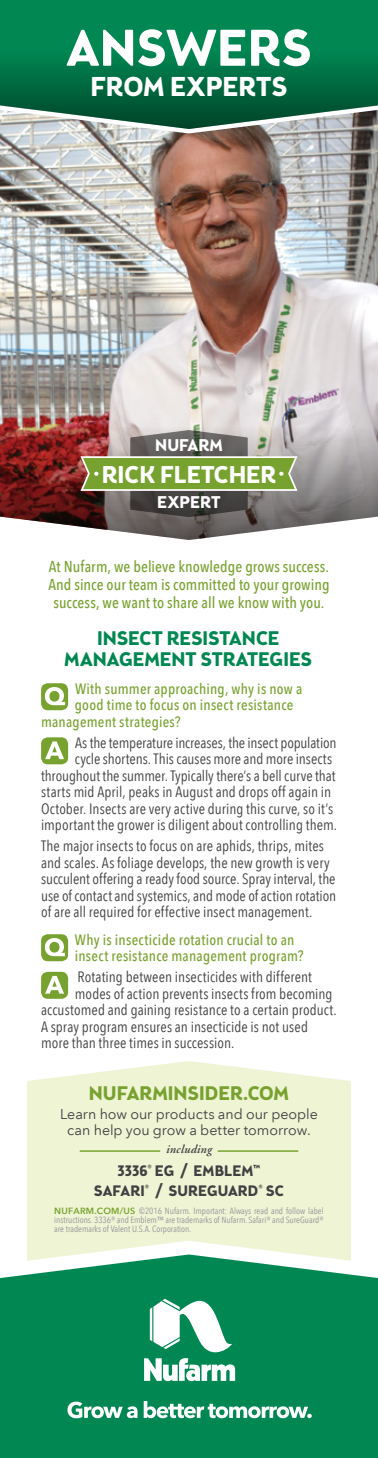
<style>
.page{position:relative;width:378px;height:1458px;background:#fff}
.page>*{position:absolute;margin:0;border:0;box-sizing:border-box;transform-origin:0 0}
.t1{font:700 51px "Brooklyn Samuels Five";letter-spacing:.01em;color:#fff}
.t2{font:700 27px "Brooklyn Samuels Five";letter-spacing:-.005em;color:#fff}
.t3{font:700 24px "Brooklyn Samuels Five";color:#fff}
.t4{font:700 19.5px/21px "Brooklyn Samuels Five";color:#008752;text-align:center}
.t5{font:700 19.5px "Brooklyn Samuels Five";color:#78a22f}
.t6{font:700 16.8px "Brooklyn Samuels Five";color:#fff}
.t7{font:500 condensed 15.75px/18px "Avenir Next LT Pro";color:#78a22f;text-align:center}
.t8{font:condensed 15px/16.5px "Avenir Next LT Pro";color:#414042}
.t9{font:500 condensed 15px/16.5px "Avenir Next LT Pro";letter-spacing:.015em;color:#78a22f}
.t10{font:700 15px/19.5px "Brooklyn Samuels Five";letter-spacing:.005em;color:#414042;text-align:center}
.t11{font:14.25px/16.5px "Avenir Next LT Pro";letter-spacing:-.005em;color:#414042;text-align:center}
.t12{font:italic 600 12px "Adobe Garamond";letter-spacing:.02em;color:#414042}
.t13{font:condensed 9px/9px "Avenir Next LT Pro";color:#939598;text-align:justify}
.s1{font-weight:600;font-stretch:normal;color:#78a22f}
</style>
<div class="page">
<img style="left:0;top:136px;width:378px;height:203px">
<img style="left:0;top:339px;width:378px;height:201px">
<svg style="left:79px;top:427px;width:220px;height:93px;background:#7e825c"></svg>
<svg style="left:0;top:129px;width:378px;height:7px;background:#b0aba9"></svg>
<svg style="left:0;top:0;width:378px;height:129px;background:#127d53"></svg>
<div style="left:0;top:1261px;width:378px;height:197px;background:#008752"></div>
<svg style="left:144px;top:1299px;width:91px;height:82px"></svg>
<svg style="left:67px;top:1402px;width:71px;height:16px"></svg>
<svg style="left:144px;top:1401px;width:168px;height:17px"></svg>
<svg style="left:27px;top:1061px;width:324px;height:200px;background:#eff4d8"></svg>
<div style="left:41px;top:683px;width:27px;height:27px;background:#78a22f;border-radius:7px"></div>
<svg style="left:45px;top:687px;width:20px;height:18px"></svg>
<div style="left:41px;top:737px;width:27px;height:27px;background:#78a22f;border-radius:7px"></div>
<svg style="left:45px;top:741px;width:19px;height:18px"></svg>
<div style="left:41px;top:934px;width:27px;height:27px;background:#78a22f;border-radius:7px"></div>
<svg style="left:45px;top:938px;width:20px;height:18px"></svg>
<div style="left:41px;top:972px;width:27px;height:27px;background:#78a22f;border-radius:7px"></div>
<svg style="left:45px;top:976px;width:19px;height:18px"></svg>
<hr style="left:80px;top:1150px;width:80px;height:2px;background:#78a22f">
<hr style="left:218px;top:1150px;width:80px;height:2px;background:#78a22f">
<h1 class="t1" style="left:66px;top:18px;width:247px">ANSWERS</h1>
<h2 class="t2" style="left:91px;top:71px;width:198px">FROM EXPERTS</h2>
<p class="t6" style="left:155px;top:436px;width:69px">NUFARM</p>
<h3 class="t3" style="left:93px;top:460px;width:193px"><sup>•</sup> RICK FLETCHER <sup>•</sup></h3>
<p class="t6" style="left:157px;top:492px;width:65px">EXPERT</p>
<p class="t7" style="left:48px;top:558px;width:283px">At Nufarm, we believe knowledge grows success.<br>And since our team is committed to your growing success, we want to share all we know with you.</p>
<h3 class="t4" style="left:64px;top:629px;width:250px">INSECT RESISTANCE<br>MANAG EMENT STRATEGI ES</h3>
<p class="t9" style="left:75px;top:680px;width:229px">With summer approaching, why is now a</p>
<p class="t9" style="left:75px;top:697px;width:220px">good time to focus on insect resistance</p>
<p class="t9" style="left:41px;top:713px;width:141px">management strategies?</p>
<p class="t8" style="left:75px;top:734px;width:263px">As the temperature increases, the insect population</p>
<p class="t8" style="left:75px;top:751px;width:259px">cycle shortens. This causes more and more insects</p>
<p class="t8" style="left:41px;top:767px;width:296px">throughout the summer. Typically there’s a bell curve that</p>
<p class="t8" style="left:41px;top:784px;width:292px">starts mid April, peaks in August and drops off again in</p>
<p class="t8" style="left:41px;top:800px;width:294px">October. Insects are very active during this curve, so it’s</p>
<p class="t8" style="left:41px;top:817px;width:297px">important the grower is diligent about controlling them.</p>
<p class="t8" style="left:41px;top:838px;width:297px">The major insects to focus on are aphids, thrips, mites and scales. As foliage develops, the new growth is very succulent offering a ready food source. Spray interval, the use of contact and systemics, and mode of action rotation of are all required for effective insect management.</p>
<p class="t9" style="left:75px;top:931px;width:230px">Why is insecticide rotation crucial to an insect resistance management program?</p>
<p class="t8" style="left:78px;top:969px;width:236px">Rotating between insecticides with different</p>
<p class="t8" style="left:75px;top:985px;width:259px">modes of action prevents insects from becoming</p>
<p class="t8" style="left:41px;top:1002px;width:297px">accustomed and gaining resistance to a certain product.</p>
<p class="t8" style="left:41px;top:1018px;width:268px">A spray program ensures an insecticide is not used</p>
<p class="t8" style="left:41px;top:1035px;width:195px">more than three times in succession.</p>
<h3 class="t5" style="left:89px;top:1082px;width:202px">NUFARMINSIDER.COM</h3>
<p class="t11" style="left:60px;top:1106px;width:259px">Learn how our products and our people can help you grow a better tomorrow.</p>
<p class="t12" style="left:166px;top:1143px;width:47px">including</p>
<p class="t10" style="left:94px;top:1163px;width:191px">3336<sup>®</sup> EG / EMBLEM<sup>™<br></sup>SAFARI <sup>®</sup> / SUREGUARD<sup>®</sup> SC</p>
<p class="t13" style="left:54px;top:1206px;width:271px"><span class="s1">NUFARM.COM/US</span> ©2016 Nufarm. Important: Always read and follow label instructions. 3336® and Emblem™ are trademarks of Nufarm. Safari® and SureGuard® are trademarks of Valent U.S.A. Corporation.</p>
</div>
